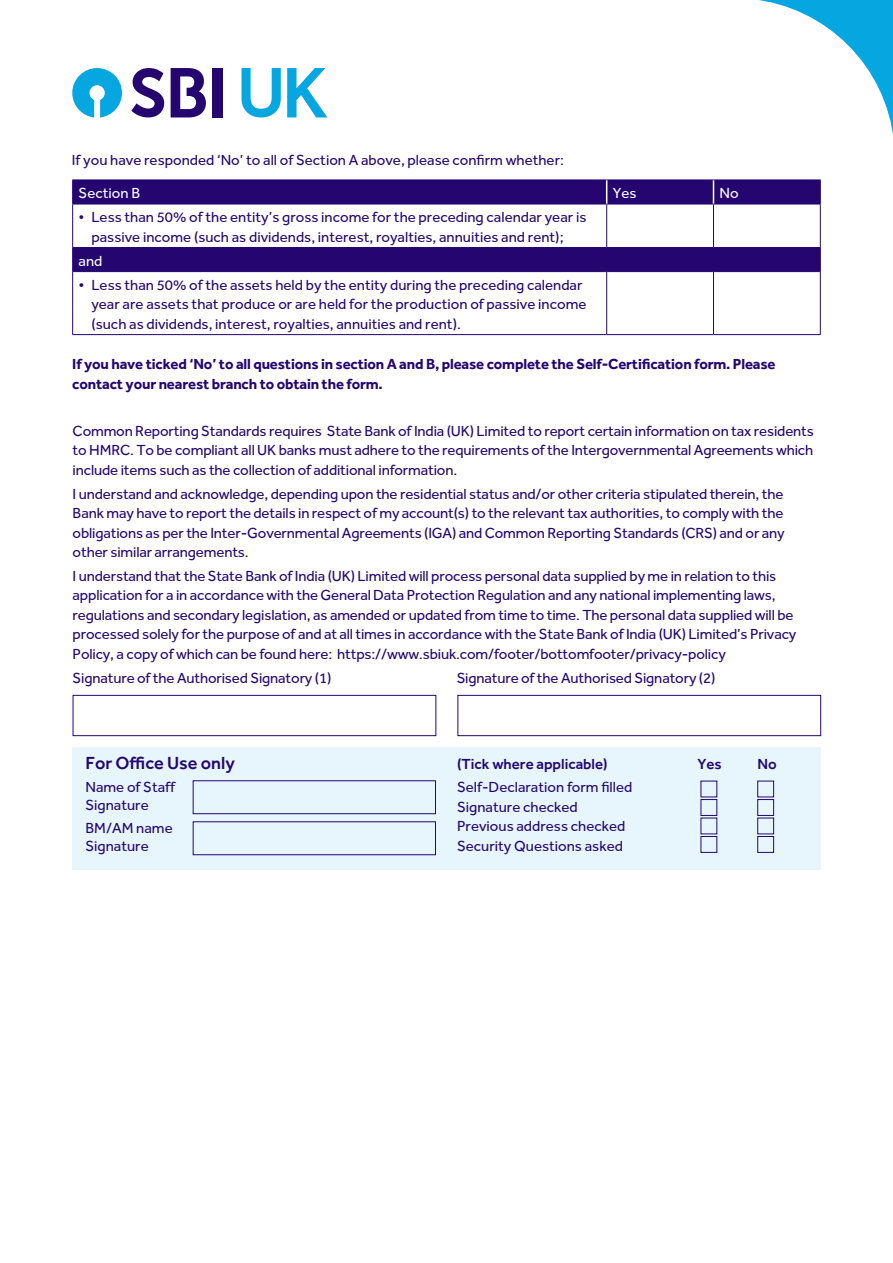
<style>
.page{position:relative;width:893px;height:1263px;background:#fff}
.page>*{position:absolute;margin:0;border:0;box-sizing:border-box;transform-origin:0 0}
.t1{font:500 18px "Effra";color:#250671}
.t2{font:15px/19.5px "Effra";letter-spacing:-.01em;color:#250671}
.t3{font:700 15px/19.5px "Effra";letter-spacing:-.01em;color:#250671}
.t4{font:500 15px "Effra";color:#250671}
.t5{font:15px "Effra";color:#fff}
</style>
<div class="page">
<svg style="left:759px;top:0;width:134px;height:134px"></svg>
<svg style="left:131px;top:68px;width:33px;height:49px"></svg>
<div style="left:212px;top:68px;width:10px;height:49px;background:#250671"></div>
<svg style="left:171px;top:68px;width:35px;height:49px"></svg>
<svg style="left:72px;top:68px;width:50px;height:50px"></svg>
<svg style="left:242px;top:68px;width:39px;height:49px"></svg>
<svg style="left:287px;top:68px;width:40px;height:49px"></svg>
<div style="left:72px;top:747px;width:749px;height:122px;background:#e6f6fc"></div>
<div style="left:193px;top:780px;width:243px;height:34px;border:1px solid #250671"></div>
<div style="left:193px;top:821px;width:243px;height:34px;border:1px solid #250671"></div>
<div style="left:701px;top:799px;width:16px;height:17px;border:1px solid #250671"></div>
<div style="left:701px;top:836px;width:16px;height:17px;border:1px solid #250671"></div>
<div style="left:757px;top:781px;width:17px;height:16px;border:1px solid #250671"></div>
<div style="left:757px;top:799px;width:17px;height:17px;border:1px solid #250671"></div>
<div style="left:757px;top:818px;width:17px;height:16px;border:1px solid #250671"></div>
<div style="left:757px;top:836px;width:17px;height:17px;border:1px solid #250671"></div>
<div style="left:73px;top:695px;width:363px;height:41px;border:1px solid #250671"></div>
<div style="left:457px;top:695px;width:364px;height:41px;border:1px solid #250671"></div>
<svg style="left:73px;top:181px;width:747px;height:90px;fill:#250671"></svg>
<hr style="left:72px;top:204px;width:535px;height:1px;background:#250671">
<hr style="left:607px;top:204px;width:106px;height:1px;background:#250671">
<hr style="left:713px;top:204px;width:108px;height:1px;background:#250671">
<hr style="left:72px;top:271px;width:535px;height:1px;background:#250671">
<hr style="left:607px;top:271px;width:106px;height:1px;background:#250671">
<hr style="left:713px;top:271px;width:108px;height:1px;background:#250671">
<hr style="left:72px;top:334px;width:535px;height:1px;background:#250671">
<hr style="left:607px;top:334px;width:106px;height:1px;background:#250671">
<hr style="left:713px;top:334px;width:108px;height:1px;background:#250671">
<hr style="left:72px;top:180px;width:535px;height:1px;background:#250671">
<svg style="left:72px;top:180px;width:1px;height:24px"></svg>
<hr style="left:607px;top:180px;width:106px;height:1px;background:#250671">
<hr style="left:713px;top:180px;width:108px;height:1px;background:#250671">
<hr style="left:72px;top:204px;width:1px;height:43px;background:#250671">
<hr style="left:606px;top:204px;width:1px;height:43px;background:#250671">
<hr style="left:713px;top:204px;width:1px;height:43px;background:#250671">
<hr style="left:820px;top:204px;width:1px;height:43px;background:#250671">
<hr style="left:72px;top:247px;width:535px;height:1px;background:#250671">
<svg style="left:72px;top:248px;width:1px;height:23px"></svg>
<hr style="left:607px;top:247px;width:106px;height:1px;background:#250671">
<hr style="left:713px;top:247px;width:108px;height:1px;background:#250671">
<hr style="left:72px;top:272px;width:1px;height:62px;background:#250671">
<hr style="left:606px;top:272px;width:1px;height:62px;background:#250671">
<hr style="left:713px;top:272px;width:1px;height:62px;background:#250671">
<hr style="left:820px;top:272px;width:1px;height:62px;background:#250671">
<svg style="left:820px;top:180px;width:1px;height:24px"></svg>
<svg style="left:820px;top:248px;width:1px;height:23px"></svg>
<svg style="left:606px;top:180px;width:1px;height:24px"></svg>
<svg style="left:713px;top:180px;width:1px;height:24px"></svg>
<p class="t2" style="left:72px;top:150px;width:494px">If you have responded ‘No’ to all of Section A above, please confirm whether:</p>
<p class="t5" style="left:79px;top:185px;width:63px">Section B</p>
<p class="t5" style="left:613px;top:185px;width:25px">Yes</p>
<p class="t5" style="left:719px;top:185px;width:21px">No</p>
<p class="t2" style="left:91px;top:207px;width:496px;text-indent:-13px">• Less than 50% of the entity’s gross income for the preceding calendar year is passive income (such as dividends, interest, royalties, annuities and rent);</p>
<p class="t5" style="left:79px;top:252px;width:25px">and</p>
<p class="t2" style="left:91px;top:275px;width:497px;text-indent:-13px">• Less than 50% of the assets held by the entity during the preceding calendar year are assets that produce or are held for the production of passive income (such as dividends, interest, royalties, annuities and rent).</p>
<p class="t3" style="left:72px;top:354px;width:705px">If you have ticked ‘No’ to all questions in section A and B, please complete the Self-Certification form. Please contact your nearest branch to obtain the form.</p>
<p class="t2" style="left:73px;top:421px;width:743px;text-align:justify">Common Reporting Standards requires State Bank of India (UK) Limited to report certain information on tax residents to HMRC. To be compliant all UK banks must adhere to the requirements of the Intergovernmental Agreements which include items such as the collection of additional information.</p>
<p class="t2" style="left:73px;top:484px;width:714px;text-align:justify">I understand and acknowledge, depending upon the residential status and/or other criteria stipulated therein, the Bank may have to report the details in respect of my account(s) to the relevant tax authorities, to comply with the obligations as per the Inter-Governmental Agreements (IGA) and Common Reporting Standards (CRS) and or any other similar arrangements.</p>
<p class="t2" style="left:73px;top:566px;width:725px">I understand that the State Bank of India (UK) Limited will process personal data supplied by me in relation to this application for a in accordance with the General Data Protection Regulation and any national implementing laws, regulations and secondary legislation, as amended or updated from time to time. The personal data supplied will be processed solely for the purpose of and at all times in accordance with the State Bank of India (UK) Limited’s Privacy Policy, a copy of which can be found here: https://www.sbiuk.com/footer/bottomfooter/privacy-policy</p>
<p class="t2" style="left:73px;top:668px;width:260px">Signature of the Authorised Signatory (1)</p>
<p class="t2" style="left:457px;top:668px;width:260px">Signature of the Authorised Signatory (2)</p>
<p class="t1" style="left:85px;top:753px;width:151px">For Office Use only</p>
<p class="t4" style="left:457px;top:756px;width:152px">(Tick where applicable)</p>
<p class="t4" style="left:697px;top:756px;width:26px">Yes</p>
<p class="t4" style="left:757px;top:756px;width:21px">No</p>
<p class="t2" style="left:85px;top:778px;width:91px;line-height:18px">Name of Staff<br>Signature</p>
<p class="t2" style="left:457px;top:778px;width:177px">Self-Declaration form filled<br>Signature checked<br>Previous address checked<br>Security Questions asked</p>
<p class="t2" style="left:85px;top:819px;width:89px;line-height:18px">BM/AM name<br>Signature</p>
</div>
